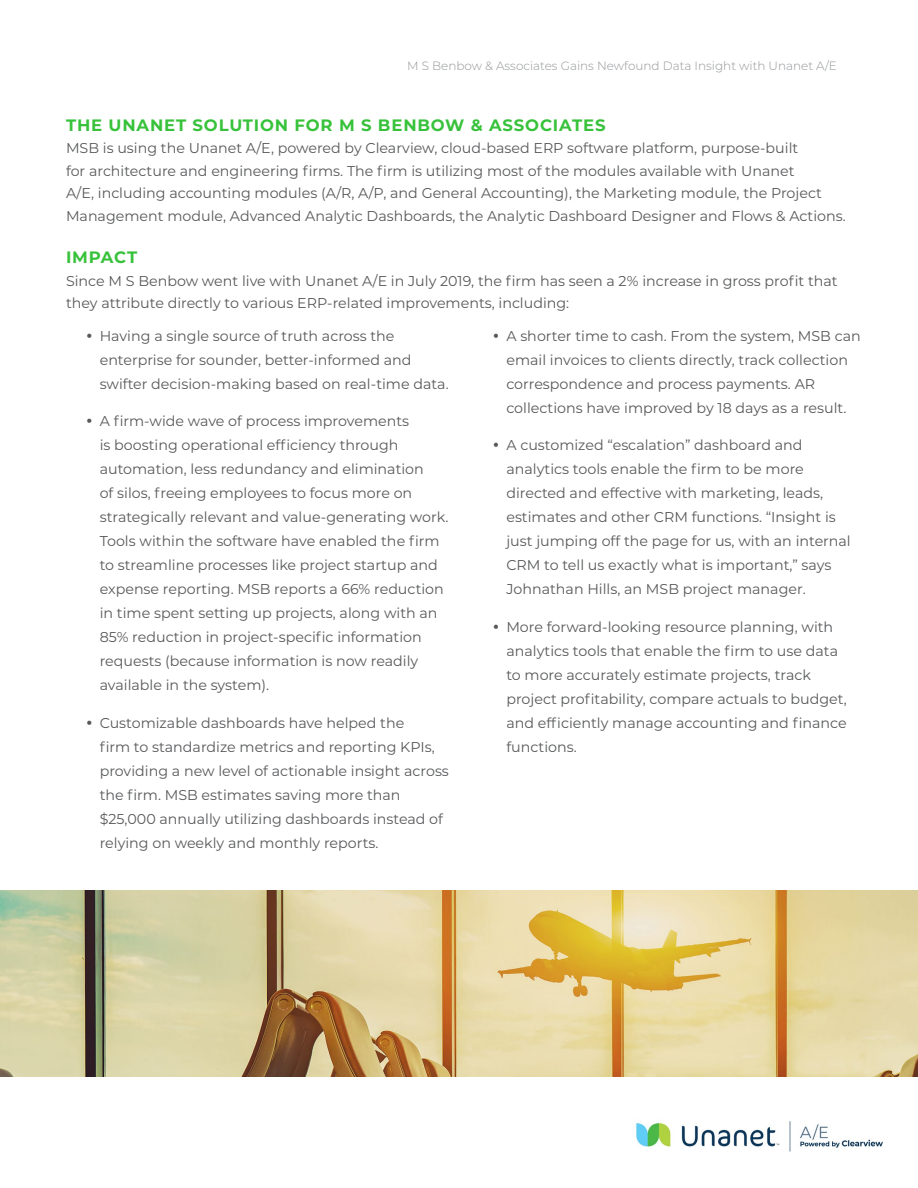
<style>
.page{position:relative;width:918px;height:1188px;background:#fff}
.page>*{position:absolute;margin:0;border:0;box-sizing:border-box;transform-origin:0 0}
.t1{font:700 16.5px "Montserrat";letter-spacing:.05em;color:#38c23b}
.t2{font:14.25px/24px "Montserrat";color:#58595b}
.t3{font:300 12px "Montserrat";color:#939598}
</style>
<div class="page">
<img style="left:0;top:890px;width:918px;height:186px">
<img style="left:636px;top:1121px;width:247px;height:31px">
<p class="t3" style="left:407px;top:58px;width:431px">M S Benbow &amp; Associates Gains Newfound Data Insight with Unanet A/E</p>
<p class="t1" style="left:66px;top:113px;width:541px">THE UNANET SOLUTION FOR M S BENBOW &amp; ASSOCIATES</p>
<p class="t2" style="left:66px;top:137px;width:781px;line-height:22.5px">MSB is using the Unanet A/E, powered by Clearview, cloud-based ERP software platform, purpose-built<br>for architecture and engineering firms. The firm is utilizing most of the modules available with Unanet<br>A/E, including accounting modules (A/R, A/P, and General Accounting), the Marketing module, the Project Management module, Advanced Analytic Dashboards, the Analytic Dashboard Designer and Flows &amp; Actions.</p>
<p class="t1" style="left:66px;top:245px;width:73px">IMPACT</p>
<p class="t2" style="left:66px;top:269px;width:773px;line-height:22.5px">Since M S Benbow went live with Unanet A/E in July 2019, the firm has seen a 2% increase in gross profit that they attribute directly to various ERP-related improvements, including:</p>
<p class="t2" style="left:100px;top:323px;width:350px">Having a single source of truth across the enterprise for sounder, better-informed and swifter decision-making based on real-time data.</p>
<p class="t2" style="left:100px;top:409px;width:350px">A firm-wide wave of process improvements<br>is boosting operational efficiency through automation, less redundancy and elimination<br>of silos, freeing employees to focus more on strategically relevant and value-generating work.<br>Tools within the software have enabled the firm to streamline processes like project startup and expense reporting. MSB reports a 66% reduction in time spent setting up projects, along with an 85% reduction in project-specific information requests (because information is now readily available in the system).</p>
<p class="t2" style="left:100px;top:710px;width:351px">Customizable dashboards have helped the<br>firm to standardize metrics and reporting KPIs, providing a new level of actionable insight across the firm. MSB estimates saving more than $25,000 annually utilizing dashboards instead of relying on weekly and monthly reports.</p>
<p class="t2" style="left:506px;top:323px;width:356px">A shorter time to cash. From the system, MSB can email invoices to clients directly, track collection correspondence and process payments. AR collections have improved by 18 days as a result.</p>
<p class="t2" style="left:506px;top:433px;width:346px">A customized “escalation” dashboard and analytics tools enable the firm to be more directed and effective with marketing, leads, estimates and other CRM functions. “Insight is just jumping off the page for us, with an internal CRM to tell us exactly what is important,” says Johnathan Hills, an MSB project manager.</p>
<p class="t2" style="left:506px;top:614px;width:342px">More forward-looking resource planning, with analytics tools that enable the firm to use data to more accurately estimate projects, track project profitability, compare actuals to budget, and efficiently manage accounting and finance functions.</p>
</div>
